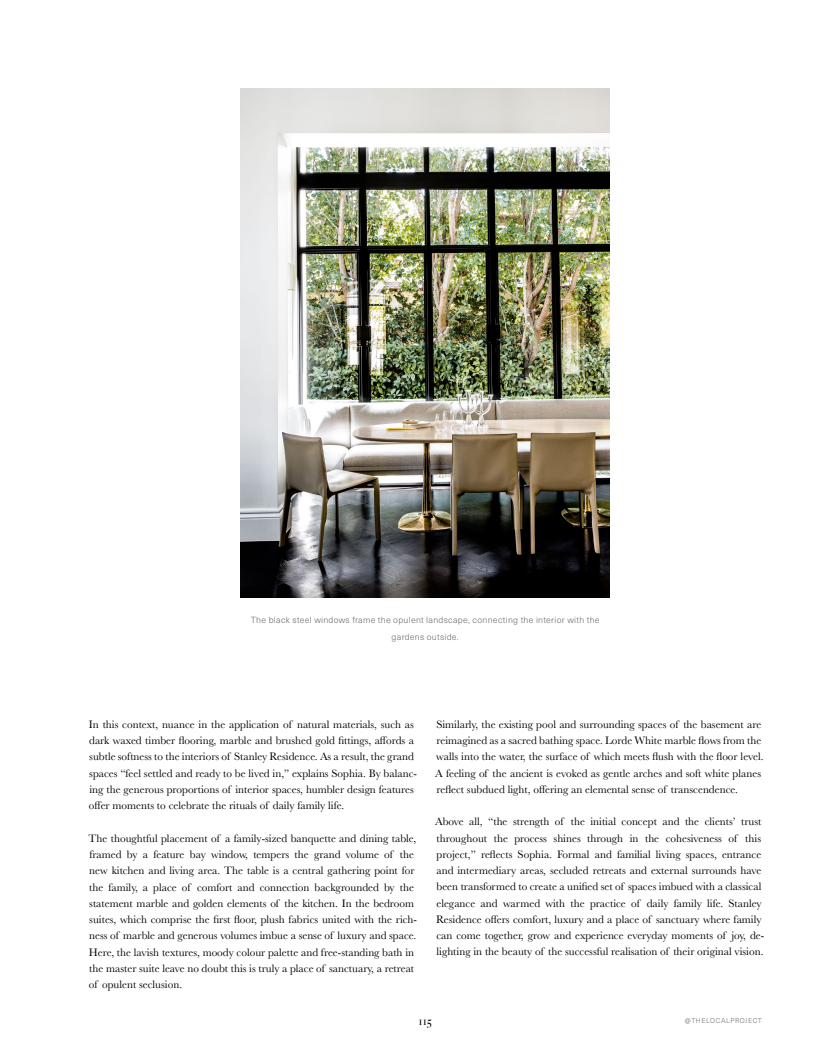
<style>
.page{position:relative;width:815px;height:1053px;background:#fff}
.page>*{position:absolute;margin:0;border:0;box-sizing:border-box;transform-origin:0 0}
.t1{font:11.25px/16.2px "Baskerville";color:#000}
.t2{font:500 11.25px "Big Caslon";color:#000}
.t3{font:300 8.75px/16.2px "Neue Haas Unica W1 G";letter-spacing:.03em;color:#6d6e71;text-align:center}
.t4{font:300 6.88px "Neue Haas Unica W1 G";letter-spacing:.065em;color:#6d6e71}
</style>
<div class="page">
<img style="left:241px;top:89px;width:368px;height:508px">
<p class="t3" style="left:251px;top:611px;width:350px">The black steel windows frame the opulent landscape, connecting the interior with the gardens outside.</p>
<p class="t1" style="left:89px;top:716px;width:330px">In this context, nuance in the application of natural materials, such as dark waxed timber flooring, marble and brushed gold fittings, affords a subtle softness to the interiors of Stanley Residence. As a result, the grand spaces “feel settled and ready to be lived in,” explains Sophia. By balanc&shy;ing the generous proportions of interior spaces, humbler design features offer moments to celebrate the rituals of daily family life.</p>
<p class="t1" style="left:89px;top:830px;width:330px">The thoughtful placement of a family-sized banquette and dining table, framed by a feature bay window, tempers the grand volume of the new kitchen and living area. The table is a central gathering point for the family, a place of comfort and connection backgrounded by the statement marble and golden elements of the kitchen. In the bedroom suites, which comprise the first floor, plush fabrics united with the rich&shy;ness of marble and generous volumes imbue a sense of luxury and space.<br>Here, the lavish textures, moody colour palette and free-standing bath in the master suite leave no doubt this is truly a place of sanctuary, a retreat of opulent seclusion.</p>
<p class="t1" style="left:435px;top:716px;width:330px">Similarly, the existing pool and surrounding spaces of the basement are reimagined as a sacred bathing space. Lorde White marble flows from the walls into the water, the surface of which meets flush with the floor level.<br>A feeling of the ancient is evoked as gentle arches and soft white planes reflect subdued light, offering an elemental sense of transcendence.</p>
<p class="t1" style="left:435px;top:813px;width:331px">Above all, “the strength of the initial concept and the clients’ trust throughout the process shines through in the cohesiveness of this project,” reflects Sophia. Formal and familial living spaces, entrance and intermediary areas, secluded retreats and external surrounds have been transformed to create a unified set of spaces imbued with a classical elegance and warmed with the practice of daily family life. Stanley Residence offers comfort, luxury and a place of sanctuary where family can come together, grow and experience everyday moments of joy, de&shy;lighting in the beauty of the successful realisation of their original vision.</p>
<p class="t2" style="left:419px;top:1011px;width:14px">115</p>
<p class="t4" style="left:685px;top:1015px;width:79px">@THELOCALPROJECT</p>
</div>
